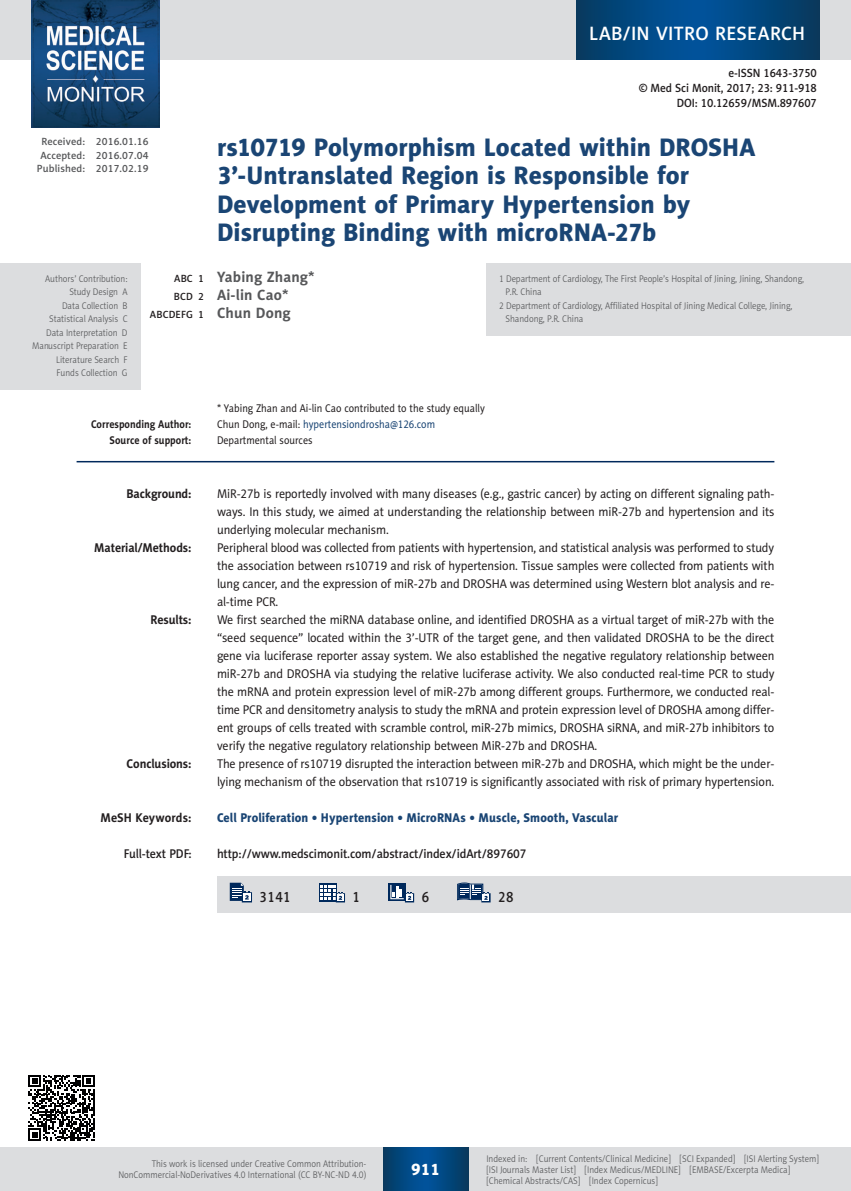
<style>
.page{position:relative;width:851px;height:1191px;background:#fff}
.page>*{position:absolute;margin:0;border:0;box-sizing:border-box;transform-origin:0 0}
.MSM_Tytul{font:25.5px/28.5px "Naomi Sans EFN Heavy";color:#1a4574}
.t1{font:19.5px "Naomi Sans EFN Medium";letter-spacing:.01em;color:#fff}
.t2{font:16.5px "Naomi Sans EFN Heavy";color:#fff}
.MSM_Autorzy{font:700 15px "Naomi Sans EFN";letter-spacing:.01em;color:#57585a}
.MSM_dane{font:15px "Naomi Sans EFN Medium";letter-spacing:.03em;color:#231f20;scale:.9 1}
.MSM_Summary_body{font:12.75px/18px "Naomi Sans EFN";letter-spacing:-.01em;color:#231f20;text-align:justify;scale:.95 1}
.MSM_Summary_body-2{font:12.75px/18px "Naomi Sans EFN";letter-spacing:-.01em;color:#231f20;text-align:justify;scale:.94 1}
.MSM_full_text_pdf{font:12.75px "Naomi Sans EFN Medium";letter-spacing:-.01em;color:#231f20;scale:.95 1}
.MSM_keywords{font:12.75px "Naomi Sans EFN Heavy";letter-spacing:.005em;color:#1a4574;scale:.95 1}
.MSM_Summary_body-3{font:700 12.75px "Naomi Sans EFN";letter-spacing:-.01em;color:#231f20;scale:.95 1}
.MSM_Summary_body-4{font:700 12.75px "Naomi Sans EFN";letter-spacing:-.01em;color:#231f20;scale:.94 1}
.MSM_keywords-2{font:700 12.75px "Naomi Sans EFN";letter-spacing:.005em;color:#231f20;scale:.95 1}
.MSM_full_text_pdf-2{font:12px "Naomi Sans EFN Medium";letter-spacing:-.01em;color:#231f20;scale:.95 1}
.MSM_Adres{font:11.25px "Naomi Sans EFN";color:#231f20;scale:.9 1}
.MSM_Adres-2{font:11.25px "Naomi Sans EFN";color:#1a4574;scale:.9 1}
.MSM_Adres-3{font:700 11.25px "Naomi Sans EFN";color:#231f20;scale:.9 1}
.MSM_Support{font:11.25px "Naomi Sans EFN";color:#231f20;scale:.9 1}
.MSM_Support-2{font:700 11.25px "Naomi Sans EFN";color:#231f20;scale:.9 1}
.t3{font:10.5px "Naomi Sans EFN Medium";letter-spacing:.01em;color:#57585a}
.MSM_Autorzy-2{font:10.5px "Naomi Sans EFN Medium";letter-spacing:.01em;color:#231f20}
.MSM_Afiliacja{font:9.75px/11.2px "Naomi Sans EFN Light";color:#57585a;scale:.9 1}
.s1{font-family:"Naomi Sans EFN Medium";font-weight:400;font-size:10.5px;color:#231f20}
.s2{font-family:"Naomi Sans EFN";font-weight:700;font-size:15px;color:#57585a}
.s3{color:#231f20}
</style>
<div class="page">
<div style="left:217px;top:876px;width:633px;height:36px;background:#dcdddf"></div>
<svg style="left:230px;top:882px;width:22px;height:20px"></svg>
<div style="left:319px;top:883px;width:17px;height:18px;background:#00295c"></div>
<svg style="left:320px;top:884px;width:25px;height:18px"></svg>
<div style="left:388px;top:883px;width:18px;height:18px;background:#00295c"></div>
<svg style="left:390px;top:885px;width:24px;height:17px"></svg>
<svg style="left:457px;top:882px;width:33px;height:20px"></svg>
<hr style="left:77px;top:461px;width:697px;height:1px;background:#00295c">
<div style="left:0;top:264px;width:140px;height:126px;background:#dcdddf"></div>
<div style="left:486px;top:264px;width:364px;height:72px;background:#dcdddf"></div>
<svg style="left:28px;top:1075px;width:67px;height:66px"></svg>
<div style="left:0;top:1148px;width:850px;height:43px;background:#dcdddf"></div>
<svg style="left:383px;top:1147px;width:85px;height:43px;background:#02477e"></svg>
<div style="left:0;top:0;width:850px;height:60px;background:#dcdddf"></div>
<img style="left:32px;top:0;width:127px;height:128px">
<svg style="left:576px;top:0;width:243px;height:60px;background:#02477e"></svg>
<h2 class="t1" style="left:589px;top:22px;width:217px">LAB/IN VITRO RESEARCH</h2>
<p class="MSM_full_text_pdf-2" style="left:728px;top:66px;width:95px">e-ISSN 1643-3750</p>
<p class="MSM_full_text_pdf-2" style="left:638px;top:81px;width:189px">© Med Sci Monit, 2017; 23: 911-918</p>
<p class="MSM_full_text_pdf-2" style="left:676px;top:96px;width:149px">DOI: 10.12659/MSM.897607</p>
<p class="MSM_Tytul" style="left:217px;top:132px;width:539px">rs10719 Polymorphism Located within DROSHA 3’-Untranslated Region is Responsible for Development of Primary Hypertension by Disrupting Binding with microRNA-27b</p>
<p class="MSM_Autorzy" style="left:174px;top:268px;width:142px"><span class="s1">ABC 1</span> Yabing Zhang*</p>
<p class="MSM_Autorzy" style="left:174px;top:286px;width:116px"><span class="s1">BCD 2</span> Ai-lin Cao*</p>
<p class="MSM_Autorzy-2" style="left:150px;top:308px;width:142px">ABCDEFG 1 <span class="s2">Chun Dong</span></p>
<p class="t3" style="left:41px;top:136px;width:109px">Received: 2016.01.16</p>
<p class="t3" style="left:40px;top:149px;width:110px">Accepted: 2016.07.04</p>
<p class="t3" style="left:37px;top:163px;width:113px">Published: 2017.02.19</p>
<p class="MSM_Afiliacja" style="left:45px;top:273px;width:93px">Authors’ Contribution:</p>
<p class="MSM_Afiliacja" style="left:69px;top:286px;width:66px">Study Design A</p>
<p class="MSM_Afiliacja" style="left:62px;top:300px;width:74px">Data Collection B</p>
<p class="MSM_Afiliacja" style="left:49px;top:313px;width:89px">Statistical Analysis C</p>
<p class="MSM_Afiliacja" style="left:46px;top:327px;width:92px">Data Interpretation D</p>
<p class="MSM_Afiliacja" style="left:32px;top:340px;width:107px">Manuscript Preparation E</p>
<p class="MSM_Afiliacja" style="left:56px;top:354px;width:81px">Literature Search F</p>
<p class="MSM_Afiliacja" style="left:57px;top:367px;width:80px">Funds Collection G</p>
<p class="MSM_Afiliacja" style="left:505px;top:272px;width:333px;line-height:13.5px;text-indent:-6px">1 Department of Cardiology, The First People’s Hospital of Jining, Jining, Shandong,<br>P.R. China</p>
<p class="MSM_Afiliacja" style="left:505px;top:299px;width:320px;line-height:13.5px;text-indent:-6px">2 Department of Cardiology, Affiliated Hospital of Jining Medical College, Jining,<br>Shandong, P.R. China</p>
<p class="MSM_Adres" style="left:217px;top:402px;width:299px">* Yabing Zhan and Ai-lin Cao contributed to the study equally</p>
<p class="MSM_Adres-3" style="left:91px;top:418px;width:113px">Corresponding Author:</p>
<p class="MSM_Adres-2" style="left:217px;top:418px;width:244px"><span class="s3">Chun Dong, e-mail:</span> hypertensiondrosha@126.com</p>
<p class="MSM_Support-2" style="left:110px;top:433px;width:92px">Source of support:</p>
<p class="MSM_Support" style="left:217px;top:433px;width:108px">Departmental sources</p>
<p class="MSM_Summary_body-3" style="left:126px;top:486px;width:70px">Background:</p>
<p class="MSM_Summary_body" style="left:217px;top:485px;width:588px">MiR-27b is reportedly involved with many diseases (e.g., gastric cancer) by acting on different signaling path&shy;ways. In this study, we aimed at understanding the relationship between miR-27b and hypertension and its underlying molecular mechanism.</p>
<p class="MSM_Summary_body-4" style="left:94px;top:540px;width:105px">Material/Methods:</p>
<p class="MSM_Summary_body-2" style="left:217px;top:539px;width:594px">Peripheral blood was collected from patients with hypertension, and statistical analysis was performed to study the association between rs10719 and risk of hypertension. Tissue samples were collected from patients with lung cancer, and the expression of miR-27b and DROSHA was determined using Western blot analysis and re&shy;al-time PCR.</p>
<p class="MSM_Summary_body-3" style="left:150px;top:612px;width:45px">Results:</p>
<p class="MSM_Summary_body" style="left:217px;top:611px;width:588px">We first searched the miRNA database online, and identified DROSHA as a virtual target of miR-27b with the “seed sequence” located within the 3’-UTR of the target gene, and then validated DROSHA to be the direct gene via luciferase reporter assay system. We also established the negative regulatory relationship between miR-27b and DROSHA via studying the relative luciferase activity. We also conducted real-time PCR to study the mRNA and protein expression level of miR-27b among different groups. Furthermore, we conducted real&shy;time PCR and densitometry analysis to study the mRNA and protein expression level of DROSHA among differ&shy;ent groups of cells treated with scramble control, miR-27b mimics, DROSHA siRNA, and miR-27b inhibitors to verify the negative regulatory relationship between MiR-27b and DROSHA.</p>
<p class="MSM_Summary_body-3" style="left:127px;top:756px;width:70px">Conclusions:</p>
<p class="MSM_Summary_body" style="left:217px;top:755px;width:588px">The presence of rs10719 disrupted the interaction between miR-27b and DROSHA, which might be the under&shy;lying mechanism of the observation that rs10719 is significantly associated with risk of primary hypertension.</p>
<p class="MSM_keywords-2" style="left:100px;top:810px;width:97px">MeSH Keywords:</p>
<p class="MSM_keywords" style="left:217px;top:810px;width:424px">Cell Proliferation • Hypertension • MicroRNAs • Muscle, Smooth, Vascular</p>
<p class="MSM_full_text_pdf" style="left:124px;top:846px;width:73px">Full-text PDF:</p>
<p class="MSM_full_text_pdf" style="left:217px;top:846px;width:327px">http://www.medscimonit.com/abstract/index/idArt/897607</p>
<p class="MSM_dane" style="left:259px;top:888px;width:36px">3141</p>
<p class="MSM_dane" style="left:352px;top:888px;width:10px">1</p>
<p class="MSM_dane" style="left:421px;top:888px;width:10px">6</p>
<p class="MSM_dane" style="left:498px;top:888px;width:19px">28</p>
<p class="MSM_Afiliacja" style="left:118px;top:1158px;width:277px;text-align:right">This work is licensed under Creative Common Attribution-<br>NonCommercial-NoDerivatives 4.0 International (CC BY-NC-ND 4.0)</p>
<p class="t2" style="left:411px;top:1159px;width:30px">911</p>
<p class="MSM_Afiliacja" style="left:486px;top:1152px;width:371px">Indexed in: [Current Contents/Clinical Medicine] [SCI Expanded] [ISI Alerting System] [ISI Journals Master List] [Index Medicus/MEDLINE] [EMBASE/Excerpta Medica] [Chemical Abstracts/CAS] [Index Copernicus]</p>
</div>
